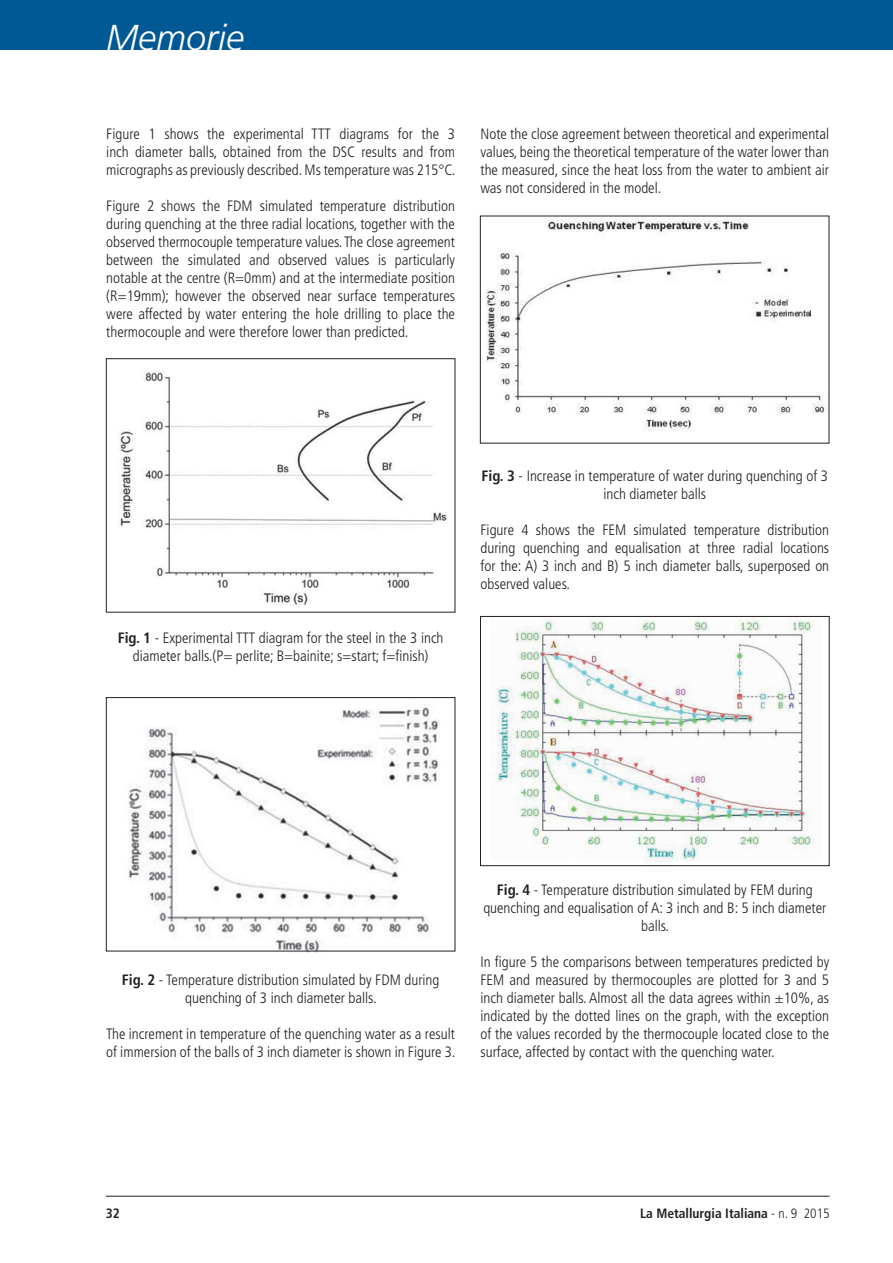
<style>
.page{position:relative;width:893px;height:1263px;background:#fff}
.page>*{position:absolute;margin:0;border:0;box-sizing:border-box;transform-origin:0 0}
.t1{font:italic 300 36px "Frutiger LT Std";color:#fff}
.t2{font:300 condensed 15px/18px "Frutiger LT Std";color:#231f20;text-align:justify}
.t3{font:700 condensed 13.5px "Frutiger LT Std";color:#231f20}
.s1{font-weight:700}
.s2{font-weight:300}
</style>
<div class="page">
<hr style="left:106px;top:1196px;width:724px;height:1px;background:#231f20">
<div style="left:0;top:0;width:893px;height:50px;background:#005895"></div>
<img style="left:118px;top:370px;width:329px;height:235px">
<div style="left:106px;top:358px;width:349px;height:254px;border:1px solid #231f20"></div>
<img style="left:106px;top:704px;width:349px;height:248px">
<div style="left:106px;top:697px;width:349px;height:254px;border:1px solid #231f20"></div>
<img style="left:486px;top:219px;width:338px;height:213px">
<img style="left:495px;top:618px;width:319px;height:244px">
<div style="left:480px;top:616px;width:349px;height:250px;border:1px solid #231f20"></div>
<h1 class="t1" style="left:106px;top:17px;width:139px">Memorie</h1>
<p class="t2" style="left:106px;top:125px;width:351px">Figure 1 shows the experimental TTT diagrams for the 3 inch diameter balls, obtained from the DSC results and from micrographs as previously described. Ms temperature was 215°C.</p>
<p class="t2" style="left:106px;top:197px;width:350px">Figure 2 shows the FDM simulated temperature distribution during quenching at the three radial locations, together with the observed thermocouple temperature values. The close agreement between the simulated and observed values is particularly notable at the centre (R=0mm) and at the intermediate position (R=19mm); however the observed near surface temperatures were affected by water entering the hole drilling to place the thermocouple and were therefore lower than predicted.</p>
<p class="t2" style="left:480px;top:125px;width:350px">N ote the close agreement between theoretical and experimental values, being the theoretical temperature of the water lower than the measured, since the heat loss from the water to ambient air was not considered in the model.</p>
<p class="t2" style="left:118px;top:629px;width:327px;text-align:center"><span class="s1">Fig. 1</span> - Experimental TTT diagram for the steel in the 3 inch diameter balls.(P= perlite; B=bainite; s=start; f=finish)</p>
<p class="t2" style="left:482px;top:467px;width:348px;text-align:center"><span class="s1">Fig. 3</span> - Increase in temperature of water during quenching of 3 inch diameter balls</p>
<p class="t2" style="left:480px;top:521px;width:350px">Figure 4 shows the FEM simulated temperature distribution during quenching and equalisation at three radial locations for the: A) 3 inch and B) 5 inch diameter balls, superposed on observed values.</p>
<p class="t2" style="left:122px;top:971px;width:319px;text-align:center"><span class="s1">Fig. 2</span> - Temperature distribution simulated by FDM during quenching of 3 inch diameter balls.</p>
<p class="t2" style="left:106px;top:1025px;width:351px">The increment in temperature of the quenching water as a result of immersion of the balls of 3 inch diameter is shown in Figure 3.</p>
<p class="t2" style="left:483px;top:881px;width:344px;text-align:center"><span class="s1">Fig. 4</span> - Temperature distribution simulated by FEM during quenching and equalisation of A: 3 inch and B: 5 inch diameter balls.</p>
<p class="t2" style="left:480px;top:953px;width:350px">In figure 5 the comparisons between temperatures predicted by FEM and measured by thermocouples are plotted for 3 and 5 inch diameter balls. Almost all the data agrees within ±10%, as indicated by the dotted lines on the graph, with the exception of the values recorded by the thermocouple located close to the surface, affected by contact with the quenching water.</p>
<p class="t3" style="left:106px;top:1205px;width:16px">32</p>
<p class="t3" style="left:640px;top:1205px;width:191px">La Metallurgia Italiana <span class="s2">- n. 9 2015</span></p>
</div>
